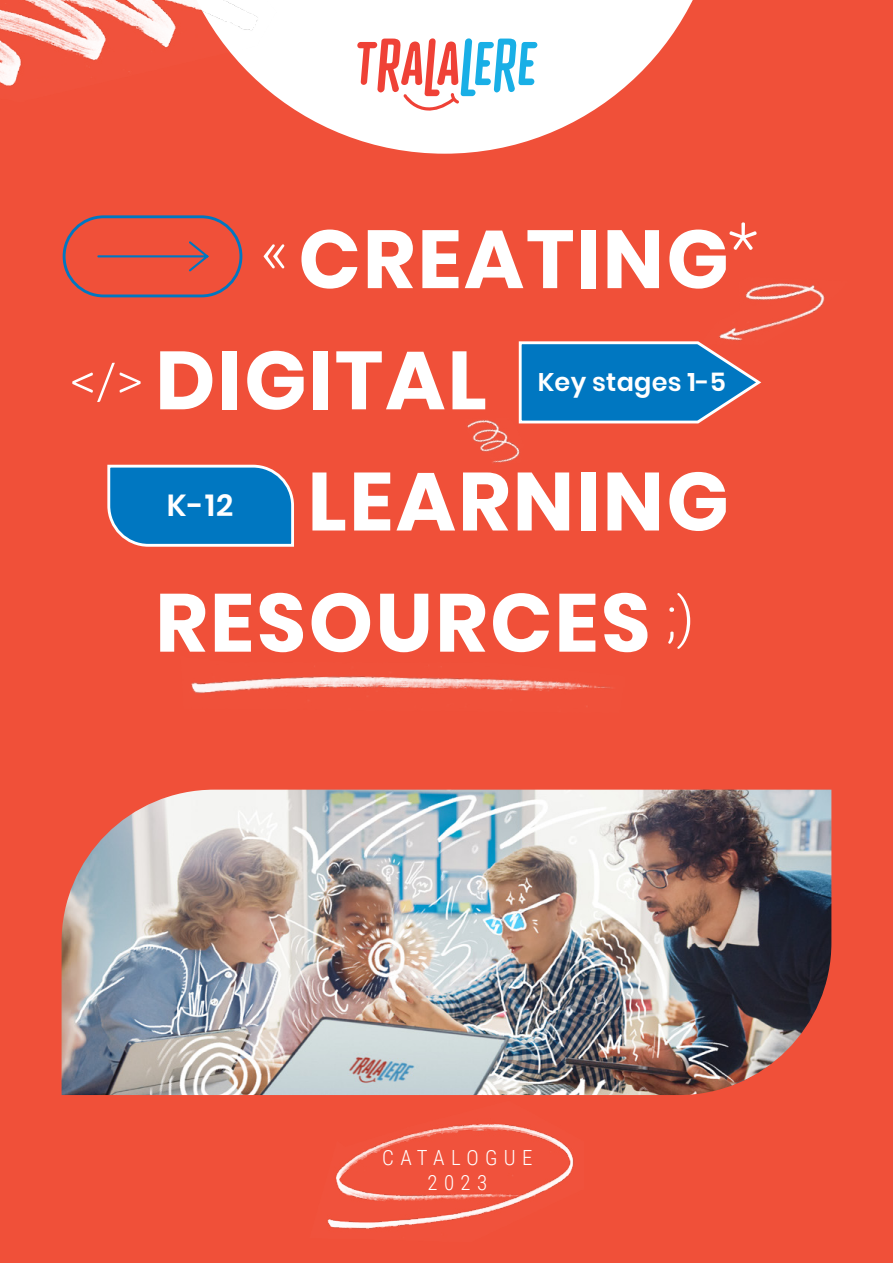
<style>
.page{position:relative;width:893px;height:1263px;background:#f05039}
.page>*{position:absolute;margin:0;border:0;box-sizing:border-box;transform-origin:0 0}
.t1{font:700 82.05px/121.2px "Poppins";letter-spacing:.03em;color:#fff}
.t2{font:600 30.3px "Poppins";color:#fff}
.t3{font:600 25.5px "Poppins";letter-spacing:.01em;color:#fff}
.t4{font:300 20.85px/25px "Roboto Condensed";letter-spacing:.305em;color:#fff;text-align:center}
</style>
<div class="page">
<svg style="left:276px;top:0;width:417px;height:154px;fill:#fff"></svg>
<svg style="left:357px;top:38px;width:180px;height:73px"></svg>
<img style="left:0;top:0;width:276px;height:97px">
<img style="left:719px;top:283px;width:106px;height:57px">
<img style="left:191px;top:676px;width:421px;height:31px">
<img style="left:467px;top:420px;width:53px;height:43px">
<svg style="left:729px;top:222px;width:28px;height:28px"></svg>
<div style="left:63px;top:215px;width:179px;height:82px;border:3px solid #0077c1;border-radius:40px"></div>
<svg style="left:668px;top:593px;width:22px;height:56px"></svg>
<svg style="left:72px;top:363px;width:69px;height:39px"></svg>
<svg style="left:264px;top:244px;width:21px;height:24px"></svg>
<svg style="left:107px;top:464px;width:187px;height:83px;background:#2580be"></svg>
<svg style="left:517px;top:340px;width:245px;height:85px"></svg>
<svg style="left:97px;top:241px;width:112px;height:31px"></svg>
<img style="left:327px;top:1124px;width:247px;height:105px">
<img style="left:62px;top:790px;width:769px;height:305px">
<p class="t1" style="left:155px;top:199px;width:575px;text-indent:143px">CREATING<br>DIGITAL</p>
<p class="t3" style="left:538px;top:368px;width:190px">Key stages 1-5</p>
<p class="t1" style="left:155px;top:442px;width:575px;text-indent:152px">LEARNING<br>RESOURCES</p>
<p class="t2" style="left:167px;top:488px;width:68px">K-12</p>
<p class="t4" style="left:382px;top:1144px;width:152px">CATALOGUE<br>2023</p>
</div>
